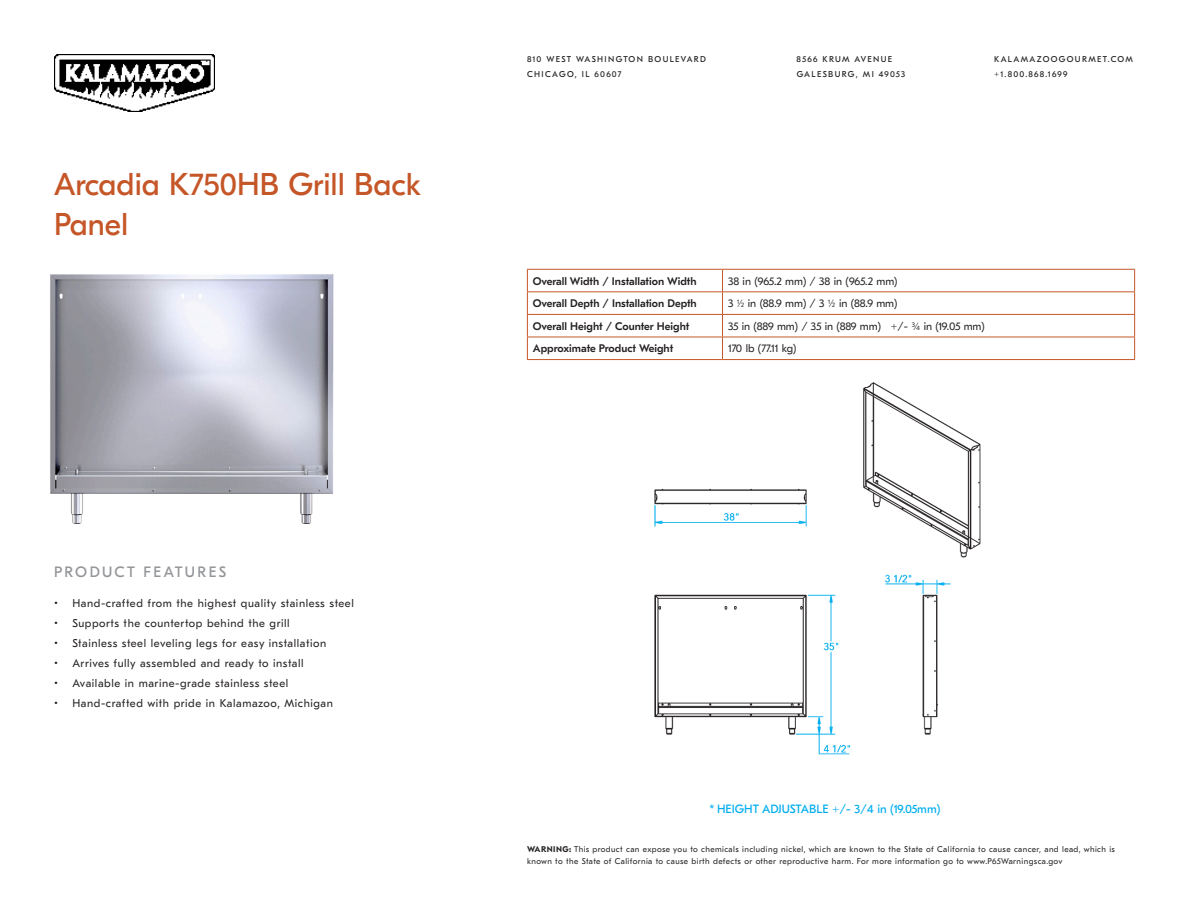
<style>
.page{position:relative;width:1188px;height:918px;background:#fff}
.page>*{position:absolute;margin:0;border:0;box-sizing:border-box;transform-origin:0 0}
.Heading{font:31.5px/40.5px "GT Eesti Display";color:#c55628}
.Subhead{font:15px "GT Eesti Display";letter-spacing:.16em;color:#939598}
.t1{font:12px "GT Eesti Text";color:#00aeef}
.t2{font:11.25px "GT Eesti Text";letter-spacing:.05em;color:#231f20}
.t3{font:500 10.95px "GT Eesti Text";color:#231f20}
.t4{font:10.95px "GT Eesti Text";color:#231f20}
.t5{font:8.4px/14.5px "GT Eesti Text";letter-spacing:.155em;color:#231f20}
.t6{font:8.25px/12px "GT Eesti Text";letter-spacing:.05em;color:#231f20}
.s1{font-weight:700}
</style>
<div class="page">
<img style="left:54px;top:54px;width:161px;height:57px">
<hr style="left:527px;top:269px;width:196px;height:1px;background:#c55628">
<hr style="left:723px;top:269px;width:412px;height:1px;background:#c55628">
<hr style="left:527px;top:291px;width:196px;height:1px;background:#c55628">
<hr style="left:723px;top:291px;width:412px;height:1px;background:#c55628">
<hr style="left:527px;top:314px;width:196px;height:1px;background:#c55628">
<hr style="left:723px;top:314px;width:412px;height:1px;background:#c55628">
<hr style="left:527px;top:337px;width:196px;height:1px;background:#c55628">
<svg style="left:527px;top:270px;width:1px;height:89px"></svg>
<hr style="left:723px;top:337px;width:412px;height:1px;background:#c55628">
<svg style="left:722px;top:270px;width:1px;height:89px"></svg>
<svg style="left:1134px;top:270px;width:1px;height:89px"></svg>
<hr style="left:527px;top:359px;width:196px;height:1px;background:#c55628">
<hr style="left:723px;top:359px;width:412px;height:1px;background:#c55628">
<img style="left:50px;top:274px;width:284px;height:250px">
<img style="left:654px;top:382px;width:327px;height:373px">
<p class="Heading" style="left:54px;top:164px;width:369px">Arcadia K750HB Grill Back<br>Panel</p>
<p class="Subhead" style="left:54px;top:564px;width:174px">PRODUCT FEATURES</p>
<p class="t2" style="left:54px;top:597px;width:301px">• Hand-crafted from the highest quality stainless steel</p>
<p class="t2" style="left:54px;top:617px;width:237px">• Supports the countertop behind the grill</p>
<p class="t2" style="left:54px;top:637px;width:274px">• Stainless steel leveling legs for easy installation</p>
<p class="t2" style="left:54px;top:657px;width:251px">• Arrives fully assembled and ready to install</p>
<p class="t2" style="left:54px;top:677px;width:236px">• Available in marine-grade stainless steel</p>
<p class="t2" style="left:54px;top:697px;width:280px">• Hand-crafted with pride in Kalamazoo, Michigan</p>
<p class="t5" style="left:527px;top:52px;width:181px">810 WEST WASHINGTON BOULEVARD<br>CHICAGO, IL 60607</p>
<p class="t5" style="left:797px;top:52px;width:110px">8566 KRUM AVENUE<br>GALESBURG, MI 49053</p>
<p class="t5" style="left:994px;top:52px;width:140px">KALAMAZOOGOURMET.COM +1.800.868.1699</p>
<p class="t3" style="left:533px;top:275px;width:165px">Overall Width / Installation Width</p>
<p class="t4" style="left:728px;top:275px;width:171px">38 in (965.2 mm) / 38 in (965.2 mm)</p>
<p class="t3" style="left:533px;top:297px;width:165px">Overall Depth / Installation Depth</p>
<p class="t4" style="left:728px;top:297px;width:171px">3 1/2 in (88.9 mm) / 3 1/2 in (88.9 mm)</p>
<p class="t3" style="left:533px;top:320px;width:158px">Overall Height / Counter Height</p>
<p class="t4" style="left:728px;top:320px;width:258px">35 in (889 mm) / 35 in (889 mm) +/- 3/4 in (19.05 mm)</p>
<p class="t3" style="left:533px;top:343px;width:142px">Approximate Product Weight</p>
<p class="t4" style="left:728px;top:343px;width:70px">170 lb (77.11 kg)</p>
<p class="t1" style="left:710px;top:803px;width:232px">* HEIGHT ADJUSTABLE +/- 3/4 in (19.05mm)</p>
<p class="t6" style="left:527px;top:843px;width:589px"><span class="s1">WARNING:</span> This product can expose you to chemicals including nickel, which are known to the State of California to cause cancer, and lead, which is known to the State of California to cause birth defects or other reproductive harm. For more information go to www.P65Warningsca.gov</p>
</div>
